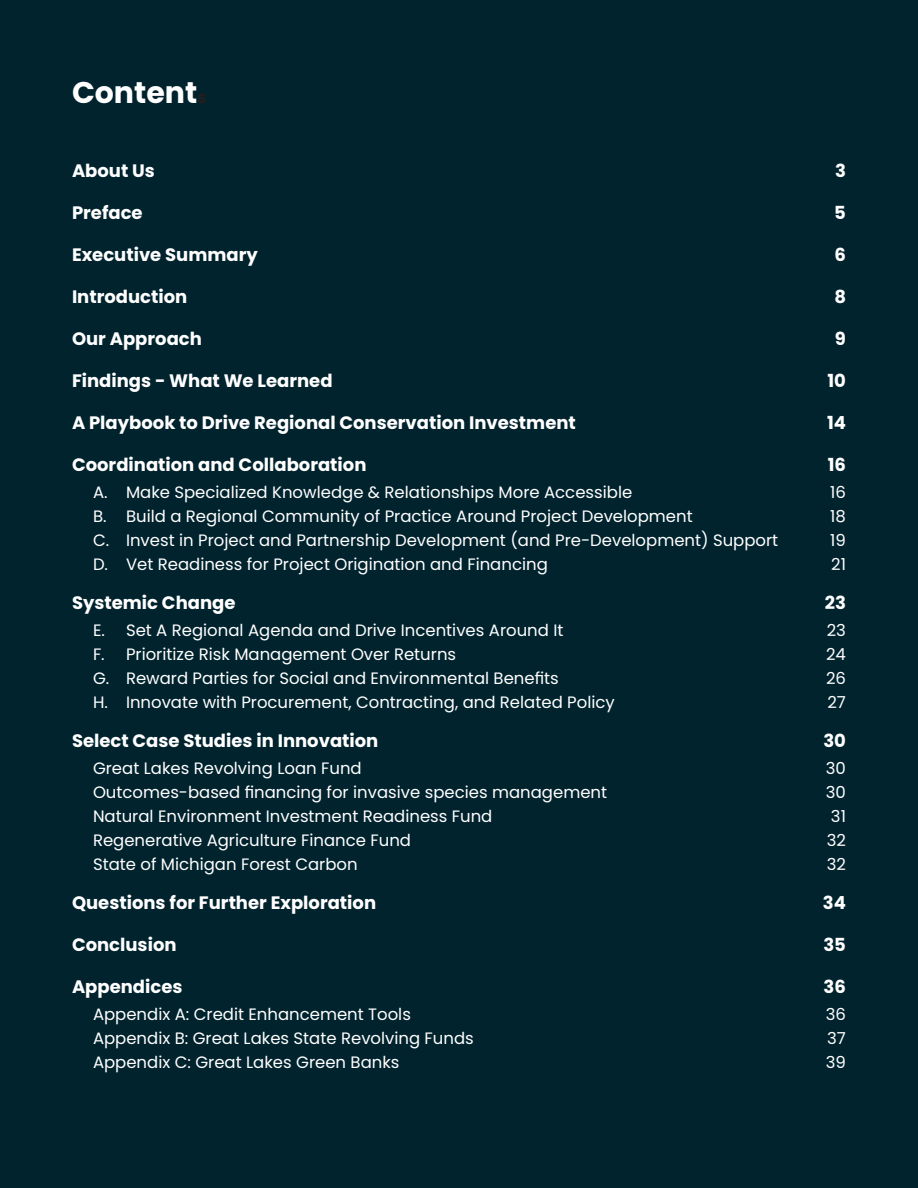
<style>
.page{position:relative;width:918px;height:1188px;background:#01232e}
.page>*{position:absolute;margin:0;border:0;box-sizing:border-box;transform-origin:0 0}
.t1{font:700 30px "Poppins";color:#fff}
.t2{font:700 18px "Poppins";color:#fff}
.t3{font:16.5px "Poppins";color:#fff}
.s1{font-size:16.5px;color:#231f20}
</style>
<div class="page">
<p class="t1" style="left:72px;top:76px;width:136px">Content<span class="s1">s</span></p>
<p class="t2" style="left:72px;top:161px;width:84px">About Us</p>
<p class="t2" style="left:835px;top:161px;width:12px">3</p>
<p class="t2" style="left:72px;top:203px;width:72px">Preface</p>
<p class="t2" style="left:834px;top:203px;width:13px">5</p>
<p class="t2" style="left:72px;top:245px;width:187px">Executive Summary</p>
<p class="t2" style="left:835px;top:245px;width:13px">6</p>
<p class="t2" style="left:72px;top:287px;width:117px">Introduction</p>
<p class="t2" style="left:834px;top:287px;width:13px">8</p>
<p class="t2" style="left:72px;top:329px;width:131px">Our Approach</p>
<p class="t2" style="left:835px;top:329px;width:13px">9</p>
<p class="t2" style="left:72px;top:371px;width:262px">Findings - What We Learned</p>
<p class="t2" style="left:827px;top:371px;width:20px">10</p>
<p class="t2" style="left:72px;top:413px;width:505px">A Playbook to Drive Regional Conservation Investment</p>
<p class="t2" style="left:827px;top:413px;width:20px">14</p>
<p class="t2" style="left:72px;top:455px;width:296px">Coordination and Collaboration</p>
<p class="t2" style="left:828px;top:455px;width:20px">16</p>
<p class="t3" style="left:93px;top:483px;width:541px">A. Make Specialized Knowledge &amp; Relationships More Accessible</p>
<p class="t3" style="left:830px;top:483px;width:17px">16</p>
<p class="t3" style="left:93px;top:507px;width:601px">B. Build a Regional Community of Practice Around Project Development</p>
<p class="t3" style="left:830px;top:507px;width:17px">18</p>
<p class="t3" style="left:93px;top:531px;width:687px">C. Invest in Project and Partnership Development (and Pre-Development) Support</p>
<p class="t3" style="left:830px;top:531px;width:17px">19</p>
<p class="t3" style="left:93px;top:555px;width:456px">D. Vet Readiness for Project Origination and Financing</p>
<p class="t3" style="left:831px;top:555px;width:16px">21</p>
<p class="t2" style="left:72px;top:593px;width:165px">Systemic Change</p>
<p class="t2" style="left:825px;top:593px;width:23px">23</p>
<p class="t3" style="left:93px;top:621px;width:472px">E. Set A Regional Agenda and Drive Incentives Around It</p>
<p class="t3" style="left:827px;top:621px;width:21px">23</p>
<p class="t3" style="left:93px;top:645px;width:365px">F. Prioritize Risk Management Over Returns</p>
<p class="t3" style="left:826px;top:645px;width:21px">24</p>
<p class="t3" style="left:93px;top:669px;width:467px">G. Reward Parties for Social and Environmental Benefits</p>
<p class="t3" style="left:826px;top:669px;width:21px">26</p>
<p class="t3" style="left:93px;top:693px;width:523px">H. Innovate with Procurement, Contracting, and Related Policy</p>
<p class="t3" style="left:827px;top:693px;width:20px">27</p>
<p class="t2" style="left:72px;top:731px;width:308px">Select Case Studies in Innovation</p>
<p class="t2" style="left:823px;top:731px;width:24px">30</p>
<p class="t3" style="left:93px;top:759px;width:270px">Great Lakes Revolving Loan Fund</p>
<p class="t3" style="left:826px;top:759px;width:22px">30</p>
<p class="t3" style="left:93px;top:783px;width:516px">Outcomes-based financing for invasive species management</p>
<p class="t3" style="left:826px;top:783px;width:22px">30</p>
<p class="t3" style="left:93px;top:807px;width:401px">Natural Environment Investment Readiness Fund</p>
<p class="t3" style="left:831px;top:807px;width:16px">31</p>
<p class="t3" style="left:93px;top:831px;width:320px">Regenerative Agriculture Finance Fund</p>
<p class="t3" style="left:827px;top:831px;width:21px">32</p>
<p class="t3" style="left:93px;top:855px;width:266px">State of Michigan Forest Carbon</p>
<p class="t3" style="left:827px;top:855px;width:21px">32</p>
<p class="t2" style="left:72px;top:893px;width:306px">Questions for Further Exploration</p>
<p class="t2" style="left:823px;top:893px;width:25px">34</p>
<p class="t2" style="left:72px;top:935px;width:106px">Conclusion</p>
<p class="t2" style="left:823px;top:935px;width:24px">35</p>
<p class="t2" style="left:72px;top:977px;width:112px">Appendices</p>
<p class="t2" style="left:824px;top:977px;width:24px">36</p>
<p class="t3" style="left:93px;top:1005px;width:319px">Appendix A: Credit Enhancement Tools</p>
<p class="t3" style="left:826px;top:1005px;width:22px">36</p>
<p class="t3" style="left:93px;top:1029px;width:382px">Appendix B: Great Lakes State Revolving Funds</p>
<p class="t3" style="left:827px;top:1029px;width:20px">37</p>
<p class="t3" style="left:93px;top:1053px;width:308px">Appendix C: Great Lakes Green Banks</p>
<p class="t3" style="left:826px;top:1053px;width:22px">39</p>
</div>
